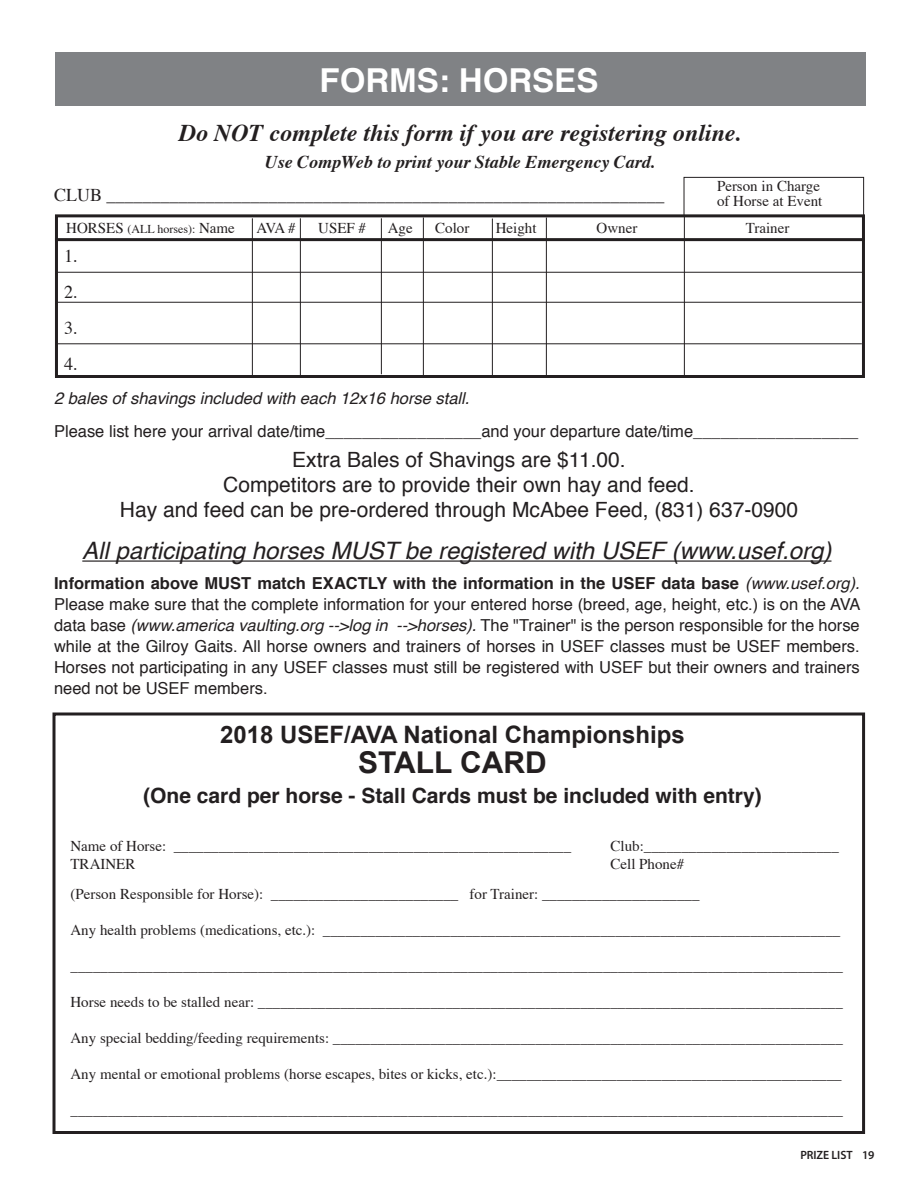
<style>
.page{position:relative;width:918px;height:1188px;background:#fff}
.page>*{position:absolute;margin:0;border:0;box-sizing:border-box;transform-origin:0 0}
.t1{font:700 33px "Helvetica";color:#fff}
.t2{font:700 30px "Arial";color:#231f20}
.t3{font:italic 24px "Helvetica";color:#231f20}
.t4{font:italic 700 24px "Times";color:#231f20}
.t5{font:700 24px "Arial";color:#231f20}
.t6{font:21px/25.2px "Helvetica";color:#231f20;text-align:center}
.t7{font:700 21px "Helvetica";color:#231f20}
.t8{font:18px "Times";color:#231f20}
.t9{font:italic 700 18px "Times";color:#231f20}
.t10{font:16.5px/21px "Helvetica";color:#231f20;text-align:justify}
.t11{font:italic 16.5px "Helvetica";color:#231f20}
.body_no_indent{font:15px "Times";color:#231f20}
.t12{font:12px "Times";color:#231f20}
.t13{font:600 12px "Myriad Pro";letter-spacing:-.005em;color:#231f20}
.s1{font-size:15px}
.s2{font-weight:700}
.s3{font-style:italic}
</style>
<div class="page">
<div style="left:55px;top:52px;width:810px;height:54px;background:#808285"></div>
<div style="left:52px;top:712px;width:813px;height:422px;border:3px solid #231f20"></div>
<div style="left:55px;top:214px;width:810px;height:164px;border:3px solid #231f20"></div>
<hr style="left:55px;top:238px;width:810px;height:3px;background:#231f20">
<hr style="left:56px;top:272px;width:807px;height:1px;background:#231f20">
<hr style="left:55px;top:302px;width:807px;height:1px;background:#231f20">
<hr style="left:492px;top:219px;width:1px;height:157px;background:#231f20">
<hr style="left:300px;top:218px;width:1px;height:157px;background:#231f20">
<hr style="left:57px;top:343px;width:805px;height:1px;background:#231f20">
<hr style="left:56px;top:376px;width:807px;height:1px;background:#231f20">
<hr style="left:82px;top:560px;width:749px;height:2px;background:#231f20">
<hr style="left:252px;top:218px;width:1px;height:157px;background:#231f20">
<hr style="left:423px;top:217px;width:1px;height:159px;background:#231f20">
<hr style="left:684px;top:217px;width:1px;height:159px;background:#231f20">
<hr style="left:546px;top:218px;width:1px;height:159px;background:#231f20">
<hr style="left:381px;top:218px;width:1px;height:156px;background:#231f20">
<div style="left:684px;top:177px;width:180px;height:39px;border:1px solid #231f20"></div>
<p class="t1" style="left:320px;top:54px;width:280px">FORMS: HORSES</p>
<p class="t4" style="left:179px;top:117px;width:564px">Do NOT complete this form if you are registering online.</p>
<p class="t9" style="left:265px;top:150px;width:392px">Use CompWeb to print your Stable Emergency Card.</p>
<p class="t8" style="left:54px;top:184px;width:612px">CLUB ______________________________________________________________</p>
<p class="body_no_indent" style="left:717px;top:177px;width:105px">Person in Charge</p>
<p class="body_no_indent" style="left:717px;top:192px;width:107px">of Horse at Event</p>
<p class="t12" style="left:66px;top:222px;width:170px"><span class="s1">HORSES</span> (ALL horses): <span class="s1">Name</span></p>
<p class="body_no_indent" style="left:257px;top:219px;width:41px">AVA #</p>
<p class="body_no_indent" style="left:318px;top:219px;width:49px">USEF #</p>
<p class="body_no_indent" style="left:388px;top:219px;width:26px">Age</p>
<p class="body_no_indent" style="left:435px;top:219px;width:36px">Color</p>
<p class="body_no_indent" style="left:496px;top:219px;width:42px">Height</p>
<p class="body_no_indent" style="left:597px;top:219px;width:42px">Owner</p>
<p class="body_no_indent" style="left:746px;top:219px;width:45px">Trainer</p>
<p class="t8" style="left:64px;top:244px;width:15px">1.</p>
<p class="t8" style="left:64px;top:280px;width:15px">2.</p>
<p class="t8" style="left:64px;top:316px;width:15px">3.</p>
<p class="t8" style="left:64px;top:352px;width:15px">4.</p>
<p class="t11" style="left:54px;top:385px;width:417px">2 bales of shavings included with each 12x16 horse stall.</p>
<p class="t10" style="left:54px;top:421px;width:806px">Please list here your arrival date/time_________________and your departure date/time__________________</p>
<p class="t6" style="left:292px;top:448px;width:335px">Extra Bales of Shavings are $11.00.</p>
<p class="t6" style="left:120px;top:473px;width:680px">Competitors are to provide their own hay and feed.<br>Hay and feed can be pre-ordered through McAbee Feed, (831) 637-0900</p>
<p class="t3" style="left:82px;top:532px;width:751px">All participating horses MUST be registered with USEF (www.usef.org)</p>
<p class="t10" style="left:54px;top:573px;width:808px"><span class="s2">Information above MUST match EXACTLY with the information in the USEF data base</span> <span class="s3">(www.usef.org).<br></span>Please make sure that the complete information for your entered horse (breed, age, height, etc.) is on the AVA data base <span class="s3">(www.america vaulting.org --&gt;log in --&gt;horses).</span> The "Trainer" is the person responsible for the horse while at the Gilroy Gaits. All horse owners and trainers of horses in USEF classes must be USEF members.<br>Horses not participating in any USEF classes must still be registered with USEF but their owners and trainers need not be USEF members.</p>
<p class="t5" style="left:220px;top:719px;width:466px">2018 USEF/AVA National Championships</p>
<p class="t2" style="left:358px;top:743px;width:190px">STALL CARD</p>
<p class="t7" style="left:143px;top:779px;width:620px">(One card per horse - Stall Cards must be included with entry)</p>
<p class="body_no_indent" style="left:70px;top:837px;width:502px">Name of Horse: _____________________________________________________</p>
<p class="body_no_indent" style="left:610px;top:837px;width:230px">Club:__________________________</p>
<p class="body_no_indent" style="left:70px;top:855px;width:66px">TRAINER</p>
<p class="body_no_indent" style="left:610px;top:855px;width:75px">Cell Phone#</p>
<p class="body_no_indent" style="left:70px;top:885px;width:631px">(Person Responsible for Horse): _________________________ for Trainer: _____________________</p>
<p class="body_no_indent" style="left:70px;top:921px;width:771px">Any health problems (medications, etc.): _____________________________________________________________________</p>
<p class="body_no_indent" style="left:70px;top:957px;width:774px">_______________________________________________________________________________________________________</p>
<p class="body_no_indent" style="left:70px;top:993px;width:774px">Horse needs to be stalled near: ______________________________________________________________________________</p>
<p class="body_no_indent" style="left:70px;top:1029px;width:774px">Any special bedding/feeding requirements: ____________________________________________________________________</p>
<p class="body_no_indent" style="left:70px;top:1065px;width:773px">Any mental or emotional problems (horse escapes, bites or kicks, etc.):______________________________________________</p>
<p class="body_no_indent" style="left:70px;top:1101px;width:774px">_______________________________________________________________________________________________________</p>
<p class="t13" style="left:800px;top:1147px;width:76px">PRIZE LIST 19</p>
</div>
